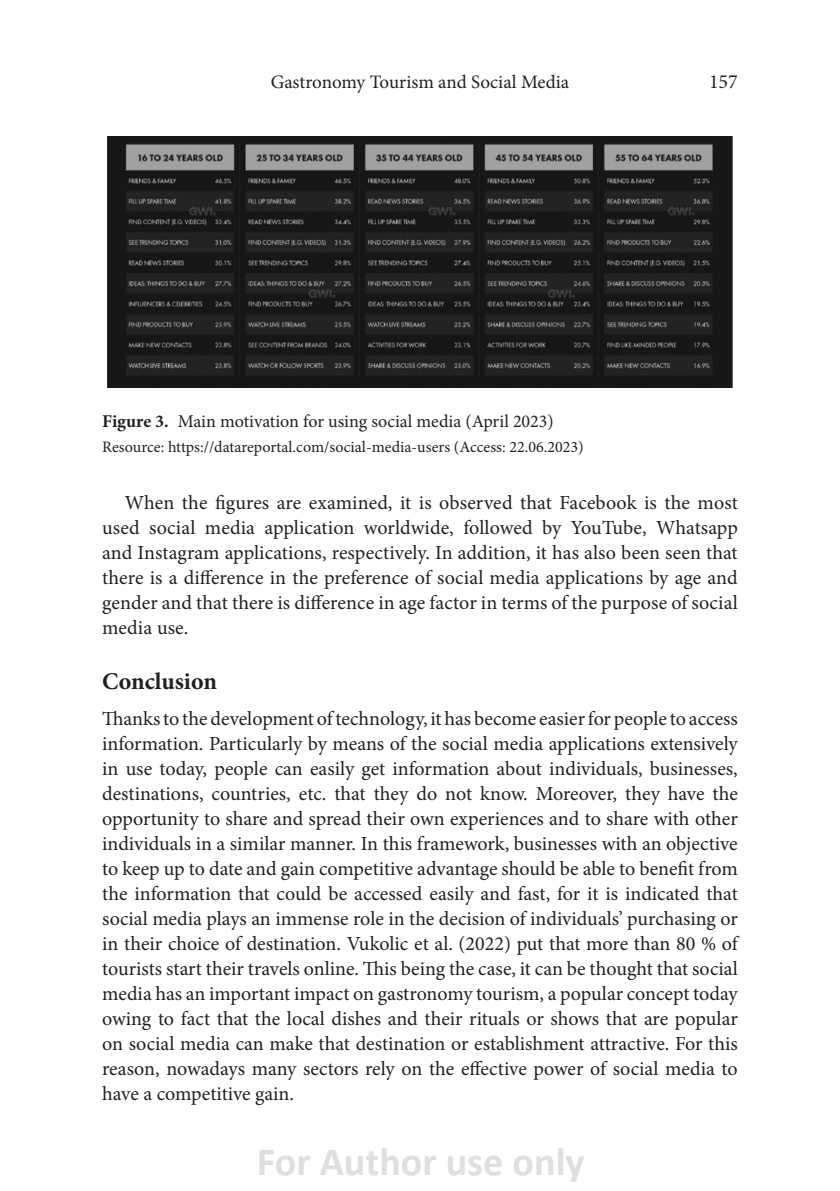
<style>
.page{position:relative;width:840px;height:1191px;background:#fff}
.page>*{position:absolute;margin:0;border:0;box-sizing:border-box;transform-origin:0 0}
.t1{font:700 40px "Calibri";color:#d9d9d9}
.t2{font:700 24px "Minion Pro";color:#231f20}
.t3{font:20px/25px "Minion Pro";color:#231f20;text-align:justify}
.t4{font:19px "Minion Pro";color:#231f20}
.t5{font:18px "Minion Pro";color:#231f20}
.t6{font:16px "Minion Pro";color:#231f20}
.s1{font-weight:700}
</style>
<div class="page">
<img style="left:108px;top:136px;width:623px;height:251px">
<p class="t4" style="left:270px;top:69px;width:300px">Gastronomy Tourism and Social Media</p>
<p class="t3" style="left:708px;top:69px;width:30px">157</p>
<p class="t5" style="left:102px;top:409px;width:453px"><span class="s1">Figure 3.</span> Main motivation for using social media (April 2023)</p>
<p class="t6" style="left:102px;top:436px;width:483px">Resource: https://datareportal.com/social-media-users (Access: 22.06.2023)</p>
<p class="t3" style="left:102px;top:490px;width:636px;text-indent:23px">When the figures are examined, it is observed that Facebook is the most used social media application worldwide, followed by YouTube, Whatsapp and Instagram applications, respectively. In addition, it has also been seen that there is a difference in the preference of social media applications by age and gender and that there is difference in age factor in terms of the purpose of social media use.</p>
<p class="t2" style="left:102px;top:664px;width:116px">Conclusion</p>
<p class="t3" style="left:102px;top:706px;width:637px">Thanks to the development of technology, it has become easier for people to access information. Particularly by means of the social media applications extensively in use today, people can easily get information about individuals, businesses, destinations, countries, etc. that they do not know. Moreover, they have the opportunity to share and spread their own experiences and to share with other individuals in a similar manner. In this framework, businesses with an objective to keep up to date and gain competitive advantage should be able to benefit from the information that could be accessed easily and fast, for it is indicated that social media plays an immense role in the decision of individuals’ purchasing or in their choice of destination. Vukolic et al. (2022) put that more than 80 % of tourists start their travels online. This being the case, it can be thought that social media has an important impact on gastronomy tourism, a popular concept today owing to fact that the local dishes and their rituals or shows that are popular on social media can make that destination or establishment attractive. For this reason, nowadays many sectors rely on the effective power of social media to have a competitive gain.</p>
<h1 class="t1" style="left:256px;top:1147px;width:329px">For Author use only</h1>
</div>
